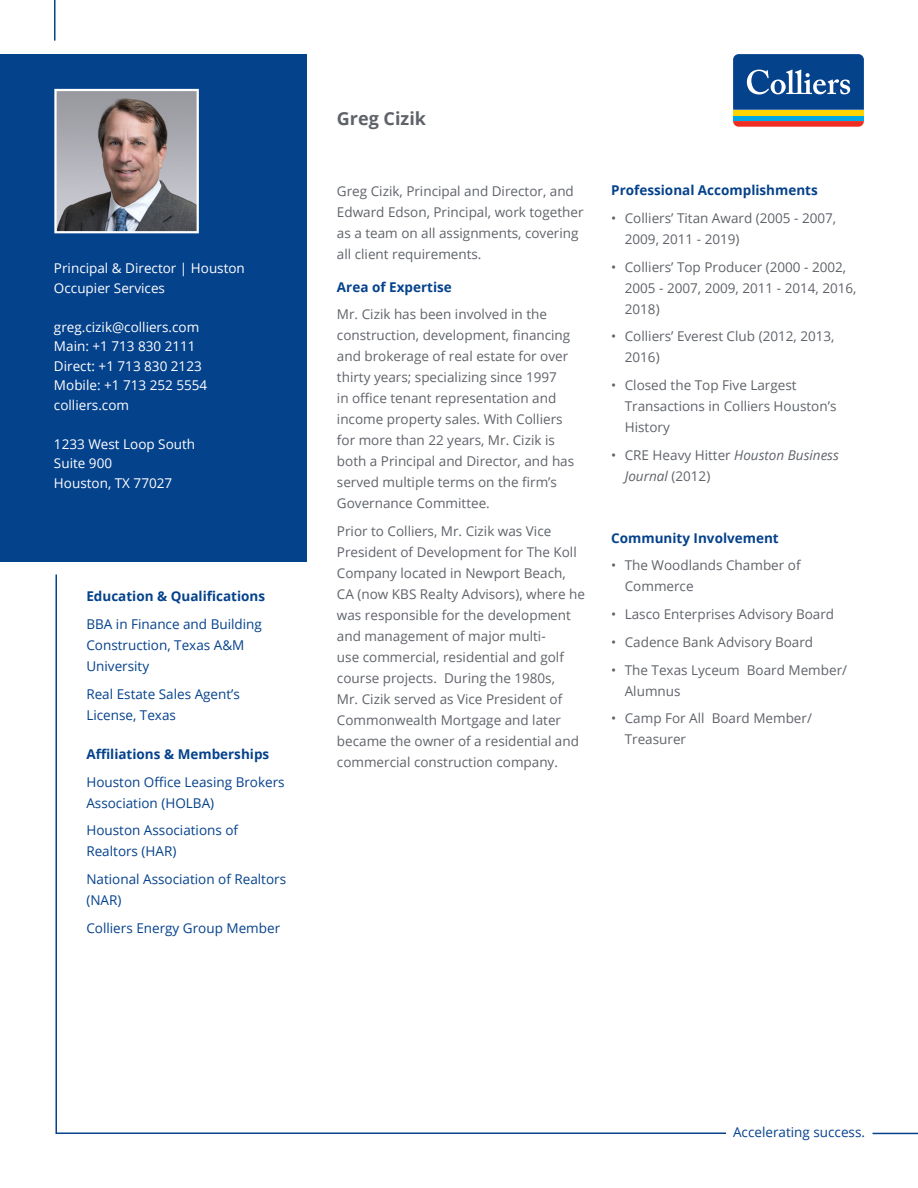
<style>
.page{position:relative;width:918px;height:1188px;background:#fff}
.page>*{position:absolute;margin:0;border:0;box-sizing:border-box;transform-origin:0 0}
.t1{font:700 18px "Open Sans";color:#5f6369}
.t2{font:13.5px/21px "Open Sans";color:#5f6369}
.t3{font:13.5px/21px "Open Sans";color:#05428c}
.t4{font:13.5px/19.5px "Open Sans";color:#fff}
.t5{font:700 13.5px "Open Sans";color:#05428c}
.t6{font:italic 13.5px/21px "Open Sans";color:#5f6369}
.s1{font-style:normal}
</style>
<div class="page">
<hr style="left:873px;top:1133px;width:45px;height:1px;background:#05428c">
<div style="left:733px;top:115px;width:131px;height:6px;background:#00a8e4"></div>
<div style="left:733px;top:110px;width:131px;height:5px;background:#fed503"></div>
<svg style="left:733px;top:121px;width:131px;height:6px"></svg>
<svg style="left:733px;top:54px;width:131px;height:56px;background:#215799"></svg>
<hr style="left:54px;top:0;width:1px;height:41px;background:#05428c">
<div style="left:0;top:54px;width:307px;height:508px;background:#05428c"></div>
<svg style="left:55px;top:574px;width:672px;height:560px"></svg>
<img style="left:57px;top:92px;width:139px;height:138px">
<div style="left:54px;top:89px;width:145px;height:144px;border:2px solid #fff"></div>
<p class="t4" style="left:54px;top:258px;width:192px">Principal &amp; Director | Houston</p>
<p class="t4" style="left:54px;top:278px;width:113px">Occupier Services</p>
<p class="t4" style="left:54px;top:317px;width:149px">greg.cizik@colliers.com<br>Main: +1 713 830 2111<br>Direct: +1 713 830 2123</p>
<p class="t4" style="left:54px;top:375px;width:155px">Mobile: +1 713 252 5554 colliers.com</p>
<p class="t4" style="left:54px;top:434px;width:143px">1233 West Loop South</p>
<p class="t4" style="left:54px;top:453px;width:60px">Suite 900</p>
<p class="t4" style="left:54px;top:473px;width:120px">Houston, TX 77027</p>
<p class="t5" style="left:86px;top:587px;width:180px">Education &amp; Qualifications</p>
<p class="t3" style="left:86px;top:613px;width:177px">BBA in Finance and Building<br>Construction, Texas A&amp;M<br>University</p>
<p class="t3" style="left:86px;top:683px;width:155px">Real Estate Sales Agent’s<br>License, Texas</p>
<p class="t5" style="left:86px;top:744px;width:184px">Affiliations &amp; Memberships</p>
<p class="t3" style="left:86px;top:771px;width:200px">Houston Office Leasing Brokers<br>Association (HOLBA)</p>
<p class="t3" style="left:86px;top:820px;width:153px">Houston Associations of<br>Realtors (HAR)</p>
<p class="t3" style="left:86px;top:868px;width:201px">National Association of Realtors (NAR)</p>
<p class="t3" style="left:86px;top:917px;width:195px">Colliers Energy Group Member</p>
<p class="t1" style="left:337px;top:106px;width:91px">Greg Cizik</p>
<p class="t2" style="left:337px;top:181px;width:248px">Greg Cizik, Principal and Director, and Edward Edson, Principal, work together as a team on all assignments, covering all client requirements.</p>
<p class="t5" style="left:337px;top:277px;width:116px">Area of Expertise</p>
<p class="t2" style="left:337px;top:304px;width:239px">Mr. Cizik has been involved in the construction, development, financing and brokerage of real estate for over thirty years; specializing since 1997<br>in office tenant representation and income property sales. With Colliers for more than 22 years, Mr. Cizik is both a Principal and Director, and has served multiple terms on the firm’s Governance Committee.</p>
<p class="t2" style="left:337px;top:521px;width:250px">Prior to Colliers, Mr. Cizik was Vice President of Development for The Koll Company located in Newport Beach, CA (now KBS Realty Advisors), where he was responsible for the development and management of major multi-<br>use commercial, residential and golf course projects. During the 1980s,<br>Mr. Cizik served as Vice President of Commonwealth Mortgage and later became the owner of a residential and commercial construction company.</p>
<p class="t5" style="left:611px;top:181px;width:208px">Professional Accomplishments</p>
<p class="t2" style="left:625px;top:207px;width:213px;text-indent:-14px">• Colliers’ Titan Award (2005 - 2007,<br>2009, 2011 - 2019)</p>
<p class="t2" style="left:625px;top:256px;width:233px;text-indent:-14px">• Colliers’ Top Producer (2000 - 2002,<br>2005 - 2007, 2009, 2011 - 2014, 2016,<br>2018)</p>
<p class="t2" style="left:625px;top:326px;width:211px;text-indent:-14px">• Colliers’ Everest Club (2012, 2013,<br>2016)</p>
<p class="t2" style="left:625px;top:375px;width:213px;text-indent:-14px">• Closed the Top Five Largest<br>Transactions in Colliers Houston’s<br>History</p>
<p class="t6" style="left:625px;top:444px;width:216px;text-indent:-14px"><span class="s1">• CRE Heavy Hitter</span> Houston Business<br>Journal <span class="s1">(2012)</span></p>
<p class="t5" style="left:611px;top:528px;width:169px">Community Involvement</p>
<p class="t2" style="left:625px;top:555px;width:177px;text-indent:-14px">• The Woodlands Chamber of<br>Commerce</p>
<p class="t2" style="left:611px;top:603px;width:224px">• Lasco Enterprises Advisory Board</p>
<p class="t2" style="left:611px;top:631px;width:203px">• Cadence Bank Advisory Board</p>
<p class="t2" style="left:625px;top:659px;width:224px;text-indent:-14px">• The Texas Lyceum Board Member/<br>Alumnus</p>
<p class="t2" style="left:625px;top:708px;width:189px;text-indent:-14px">• Camp For All Board Member/<br>Treasurer</p>
<p class="t3" style="left:733px;top:1121px;width:133px">Accelerating success.</p>
</div>
